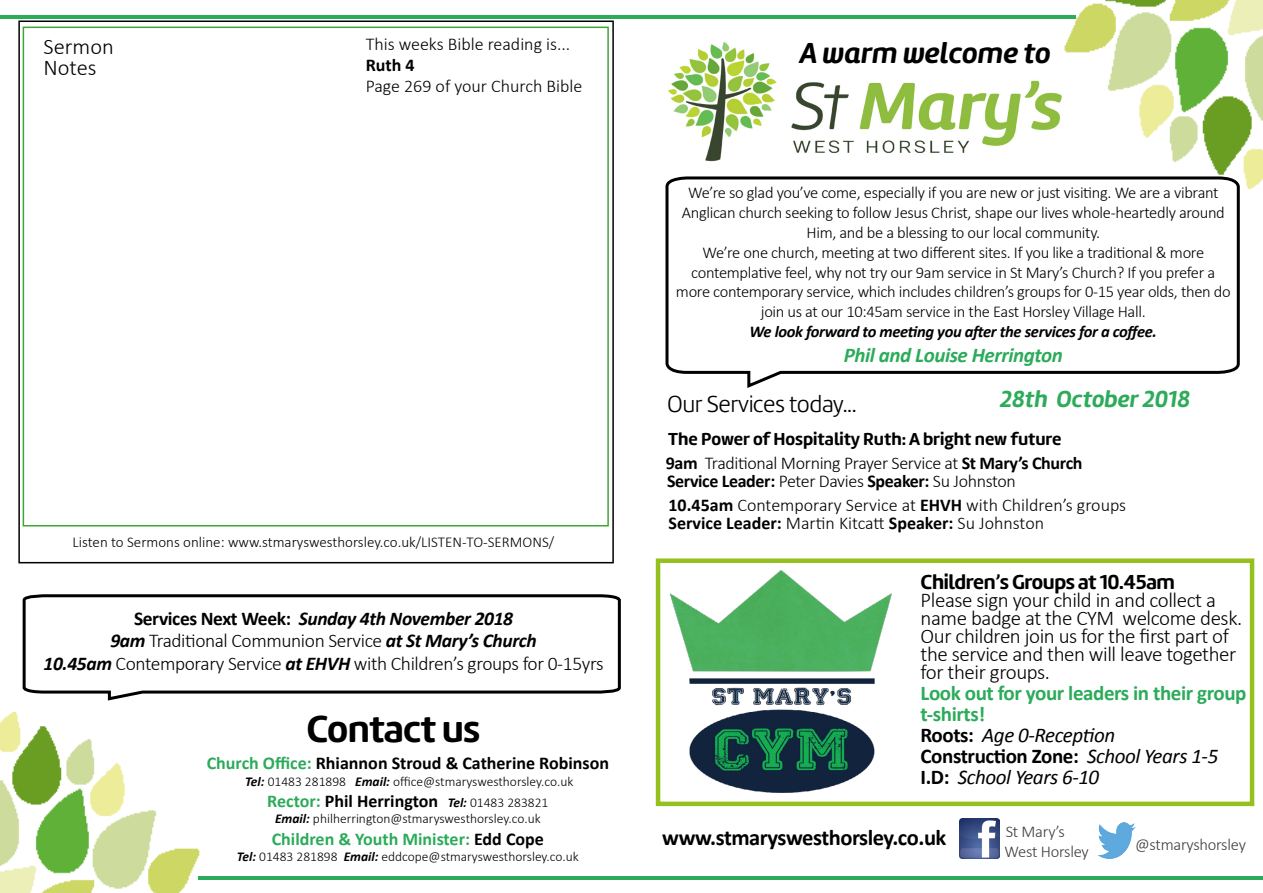
<style>
.page{position:relative;width:1263px;height:893px;background:#fff}
.page>*{position:absolute;margin:0;border:0;box-sizing:border-box;transform-origin:0 0}
.t1{font:700 39px "Amelia Rounded";letter-spacing:-.02em;color:#000}
.t2{font:italic 700 30px "Amelia Rounded";color:#000}
.t3{font:24px "Amelia Rounded Light";letter-spacing:-.02em;color:#000}
.t4{font:italic 700 24px "Amelia Rounded";color:#2cab5a}
.t5{font:700 22.5px "Calibri";letter-spacing:-.02em;color:#000}
.t6{font:300 22.5px/21px "Calibri";color:#000}
.t7{font:300 21px/18px "Calibri";letter-spacing:-.02em;color:#000}
.t8{font:italic 21px/21px "Calibri";letter-spacing:-.02em;color:#000}
.t9{font:700 21px "Amelia Rounded";letter-spacing:-.02em;color:#000}
.t10{font:italic 700 21px "Calibri";letter-spacing:-.02em;color:#2cab5a}
.t11{font:300 19.5px/22.5px "Calibri";letter-spacing:-.02em;color:#000;text-align:center}
.t12{font:300 18px/18px "Calibri";color:#000}
.t13{font:300 18px/18px "Calibri";letter-spacing:-.02em;color:#000}
.t14{font:700 18px "Calibri";color:#000}
.t15{font:700 18px "Amelia Rounded";color:#000}
.t16{font:700 18px "Calibri";color:#2cab5a}
.t17{font:300 16.5px/19.8px "Calibri";letter-spacing:-.02em;color:#000;text-align:center}
.t18{font:italic 700 16.5px "Calibri";letter-spacing:-.02em;color:#000}
.t19{font:300 16.5px/19.5px "Calibri";letter-spacing:-.015em;color:#3c3c3b}
.t20{font:300 15px "Calibri";color:#000}
.t21{font:300 13.5px "Calibri";color:#000}
.s1{font-weight:700}
.s2{font-weight:700;font-style:italic}
.s3{color:#2cab5a}
.s4{font-style:italic;font-size:13.5px}
.s5{font-weight:300;font-size:13.5px}
.s6{color:#000}
.s7{font-weight:700;font-style:normal;color:#2cab5a}
.s8{font-weight:700;font-style:normal}
</style>
<div class="page">
<img style="left:0;top:713px;width:200px;height:180px">
<img style="left:1063px;top:0;width:200px;height:189px">
<img style="left:668px;top:42px;width:394px;height:119px">
<hr style="left:0;top:15px;width:1075px;height:3px;background:#2cab5a">
<svg style="left:22px;top:594px;width:599px;height:107px"></svg>
<div style="left:656px;top:558px;width:598px;height:248px;border:4px solid #95c11f"></div>
<svg style="left:665px;top:175px;width:576px;height:213px"></svg>
<img style="left:959px;top:819px;width:40px;height:39px">
<img style="left:1097px;top:823px;width:38px;height:36px">
<hr style="left:199px;top:876px;width:1064px;height:4px;background:#2cab5a">
<div style="left:18px;top:21px;width:596px;height:542px;border:2px solid #000"></div>
<div style="left:23px;top:27px;width:586px;height:499px;border:2px solid #3fa535"></div>
<img style="left:670px;top:571px;width:222px;height:222px">
<h3 class="t6" style="left:44px;top:35px;width:72px">Sermon<br>Notes</h3>
<p class="t12" style="left:366px;top:35px;width:206px">This weeks Bible reading is...</p>
<p class="t14" style="left:366px;top:54px;width:50px">Ruth 4</p>
<p class="t12" style="left:366px;top:77px;width:218px">Page 269 of your Church Bible</p>
<p class="t20" style="left:73px;top:533px;width:483px">Listen to Sermons online: www.stmaryswesthorsley.co.uk/LISTEN-TO-SERMONS/</p>
<p class="t11" style="left:44px;top:606px;width:561px"><span class="s1">Services Next Week:</span> <span class="s2">Sunday 4th November 2018<br>9am</span> Traditional Communion Service <span class="s2">at St Mary’s Church<br>10.45am</span> Contemporary Service <span class="s2">at EHVH</span> with Children’s groups for 0-15yrs</p>
<h1 class="t1" style="left:307px;top:704px;width:175px">Contact us</h1>
<p class="t14" style="left:207px;top:752px;width:404px"><span class="s3">Church Office:</span> Rhiannon Stroud &amp; Catherine Robinson</p>
<p class="t21" style="left:245px;top:773px;width:330px"><span class="s2">Tel:</span> 01483 281898 <span class="s2">Email:</span> office@stmaryswesthorsley.co.uk</p>
<p class="t14" style="left:267px;top:790px;width:283px"><span class="s3">Rector:</span> Phil Herrington <span class="s4">Tel:</span> <span class="s5">01483 283821</span></p>
<p class="t21" style="left:275px;top:810px;width:267px"><span class="s2">Email:</span> philherrington@stmaryswesthorsley.co.uk</p>
<p class="t16" style="left:272px;top:827px;width:274px">Children &amp; Youth Minister: <span class="s6">Edd Cope</span></p>
<p class="t21" style="left:237px;top:848px;width:343px"><span class="s2">Tel:</span> 01483 281898 <span class="s2">Email:</span> eddcope@stmaryswesthorsley.co.uk</p>
<h2 class="t2" style="left:800px;top:33px;width:252px">A warm welcome to</h2>
<p class="t17" style="left:676px;top:182px;width:556px">We’re so glad you’ve come, especially if you are new or just visiting. We are a vibrant Anglican church seeking to follow Jesus Christ, shape our lives whole-heartedly around Him, and be a blessing to our local community.<br>We’re one church, meeting at two different sites. If you like a traditional &amp; more contemplative feel, why not try our 9am service in St Mary’s Church? If you prefer a more contemporary service, which includes children’s groups for 0-15 year olds, then do join us at our 10:45am service in the East Horsley Village Hall.</p>
<p class="t18" style="left:749px;top:321px;width:409px">We look forward to meeting you after the services for a coffee.</p>
<p class="t10" style="left:844px;top:342px;width:221px">Phil and Louise Herrington</p>
<h3 class="t3" style="left:667px;top:390px;width:191px">Our Services today...</h3>
<h3 class="t4" style="left:1000px;top:383px;width:192px">28th October 2018</h3>
<p class="t15" style="left:668px;top:428px;width:395px">The Power of Hospitality Ruth: A bright new future</p>
<p class="t13" style="left:666px;top:453px;width:418px"><span class="s1">9am</span> Traditional Morning Prayer Service at <span class="s1">St Mary’s Church<br>Service Leader:</span> Peter Davies <span class="s1">Speaker:</span> Su Johnston</p>
<p class="t12" style="left:668px;top:495px;width:459px"><span class="s1">10.45am</span> Contemporary Service at <span class="s1">EHVH</span> with Children’s groups<br><span class="s1">Service Leader:</span> Martin Kitcatt <span class="s1">Speaker:</span> Su Johnston</p>
<p class="t9" style="left:920px;top:568px;width:256px">Children’s Groups at 10.45am</p>
<p class="t7" style="left:920px;top:590px;width:323px">Please sign your child in and collect a name badge at the CYM welcome desk.<br>Our children join us for the first part of the service and then will leave together for their groups.</p>
<p class="t8" style="left:920px;top:682px;width:327px"><span class="s7">Look out for your leaders in their group t-shirts!<br></span><span class="s8">Roots:</span> Age 0-Reception<br><span class="s8">Construction Zone:</span> School Years 1-5<br><span class="s8">I.D:</span> School Years 6-10</p>
<h3 class="t5" style="left:662px;top:823px;width:286px">www.stmaryswesthorsley.co.uk</h3>
<p class="t19" style="left:1005px;top:821px;width:86px">St Mary’s<br>West Horsley</p>
<p class="t19" style="left:1135px;top:834px;width:112px">@stmaryshorsley</p>
</div>
